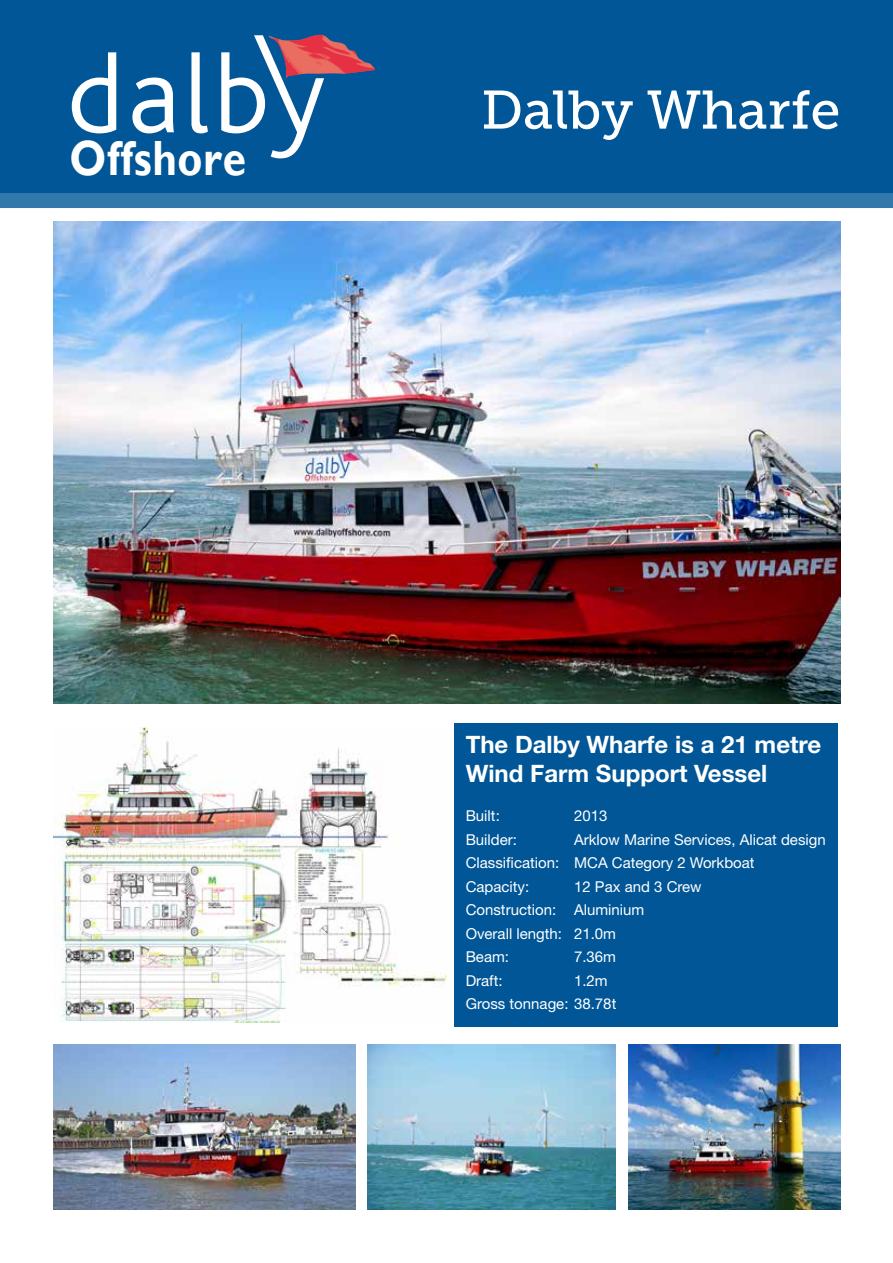
<style>
.page{position:relative;width:893px;height:1263px;background:#fff}
.page>*{position:absolute;margin:0;border:0;box-sizing:border-box;transform-origin:0 0}
.t1{font:54px "Museo Slab 500";color:#fff}
.t2{font:700 49.5px "Gill Sans";letter-spacing:.015em;color:#fff;scale:.85 1}
.t3{font:700 24px/28.5px "Helvetica Neue LT Std";color:#fff}
.t4{font:15px/23.5px "Helvetica Neue LT Std";color:#fff}
</style>
<div class="page">
<div style="left:454px;top:723px;width:384px;height:304px;background:#015697"></div>
<div style="left:0;top:0;width:893px;height:195px;background:#015697"></div>
<svg style="left:72px;top:52px;width:44px;height:81px"></svg>
<svg style="left:132px;top:78px;width:42px;height:55px"></svg>
<svg style="left:191px;top:52px;width:17px;height:81px"></svg>
<svg style="left:221px;top:34px;width:154px;height:124px"></svg>
<div style="left:0;top:193px;width:893px;height:15px;background:#3278ab"></div>
<img style="left:53px;top:222px;width:787px;height:482px">
<img style="left:367px;top:1045px;width:248px;height:164px">
<img style="left:628px;top:1045px;width:212px;height:165px">
<img style="left:53px;top:1045px;width:302px;height:165px">
<img style="left:53px;top:727px;width:394px;height:295px">
<h2 class="t2" style="left:69px;top:129px;width:209px">Offshore</h2>
<h1 class="t1" style="left:481px;top:80px;width:361px">Dalby Wharfe</h1>
<h3 class="t3" style="left:466px;top:730px;width:357px">The Dalby Wharfe is a 21 metre<br>Wind Farm Support Vessel</h3>
<p class="t4" style="left:466px;top:804px;width:36px">Built:</p>
<p class="t4" style="left:574px;top:804px;width:35px">2013</p>
<p class="t4" style="left:466px;top:827px;width:53px">Builder:</p>
<p class="t4" style="left:466px;top:827px;width:362px;text-indent:108px">Arklow Marine Services, Alicat design<br>Classification: MCA Category 2 Workboat<br>Capacity:</p>
<p class="t4" style="left:466px;top:874px;width:237px;text-indent:108px">12 Pax and 3 Crew<br>Construction: Aluminium<br>Overall length: 21.0m<br>Beam:</p>
<p class="t4" style="left:574px;top:945px;width:43px">7.36m</p>
<p class="t4" style="left:466px;top:968px;width:38px">Draft:</p>
<p class="t4" style="left:466px;top:968px;width:152px;text-indent:108px">1.2m<br>Gross tonnage: 38.78t</p>
</div>
